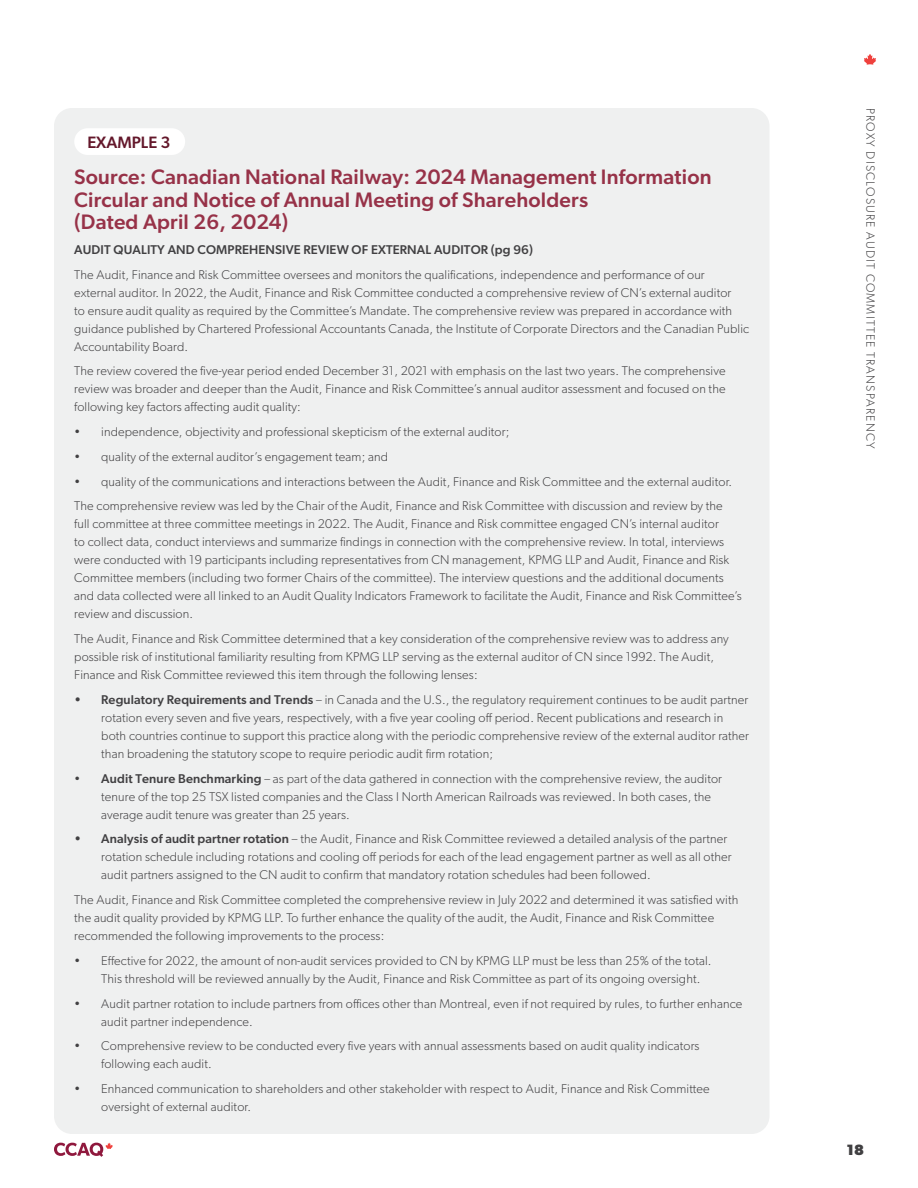
<style>
.page{position:relative;width:918px;height:1188px;background:#fff}
.page>*{position:absolute;margin:0;border:0;box-sizing:border-box;transform-origin:0 0}
.t1{font:500 21px/22.5px "Gibson";letter-spacing:.01em;color:#973248}
.t2{font:500 16.5px "Gibson";color:#63172a}
.t3{font:700 15px "Gibson";color:#414042}
.t4{font:300 12.75px/18px "Gibson";letter-spacing:.01em;color:#414042}
.t5{font:500 12.75px "Gibson";letter-spacing:.01em;color:#414042}
.t6{font:300 12px "Gibson";letter-spacing:.1em;color:#414042}
.s1{font-weight:500}
</style>
<div class="page">
<svg style="left:54px;top:1143px;width:59px;height:14px"></svg>
<svg style="left:864px;top:54px;width:12px;height:11px"></svg>
<div style="left:54px;top:108px;width:716px;height:1026px;background:#eff0f0;border-radius:18px"></div>
<div style="left:74px;top:128px;width:111px;height:27px;background:#fff;border-radius:13px"></div>
<p class="t2" style="left:87px;top:133px;width:85px">EXAMPLE 3</p>
<h1 class="t1" style="left:74px;top:165px;width:639px">Source: Canadian National Railway: 2024 Management Information<br>Circular and Notice of Annual Meeting of Shareholders<br>(Dated April 26, 2024)</h1>
<p class="t5" style="left:74px;top:242px;width:460px">AUDIT QUALITY AND COMPREHENSIVE REVIEW OF EXTERNAL AUDITOR (pg 96)</p>
<p class="t4" style="left:74px;top:265px;width:677px">The Audit, Finance and Risk Committee oversees and monitors the qualifications, independence and performance of our external auditor. In 2022, the Audit, Finance and Risk Committee conducted a comprehensive review of CN’s external auditor<br>to ensure audit quality as required by the Committee’s Mandate. The comprehensive review was prepared in accordance with guidance published by Chartered Professional Accountants Canada, the Institute of Corporate Directors and the Canadian Public Accountability Board.</p>
<p class="t4" style="left:74px;top:362px;width:653px;text-align:justify">The review covered the five-year period ended December 31, 2021 with emphasis on the last two years. The comprehensive review was broader and deeper than the Audit, Finance and Risk Committee’s annual auditor assessment and focused on the following key factors affecting audit quality:</p>
<p class="t4" style="left:74px;top:423px;width:437px">• independence, objectivity and professional skepticism of the external auditor;</p>
<p class="t4" style="left:74px;top:447px;width:315px">• quality of the external auditor’s engagement team; and</p>
<p class="t4" style="left:74px;top:469px;width:659px;line-height:24.8px">• quality of the communications and interactions between the Audit, Finance and Risk Committee and the external auditor.<br>The comprehensive review was led by the Chair of the Audit, Finance and Risk Committee with discussion and review by the</p>
<p class="t4" style="left:74px;top:515px;width:669px">full committee at three committee meetings in 2022. The Audit, Finance and Risk committee engaged CN’s internal auditor<br>to collect data, conduct interviews and summarize findings in connection with the comprehensive review. In total, interviews were conducted with 19 participants including representatives from CN management, KPMG LLP and Audit, Finance and Risk Committee members (including two former Chairs of the committee). The interview questions and the additional documents and data collected were all linked to an Audit Quality Indicators Framework to facilitate the Audit, Finance and Risk Committee’s review and discussion.</p>
<p class="t4" style="left:74px;top:630px;width:656px">The Audit, Finance and Risk Committee determined that a key consideration of the comprehensive review was to address any possible risk of institutional familiarity resulting from KPMG LLP serving as the external auditor of CN since 1992. The Audit,<br>Finance and Risk Committee reviewed this item through the following lenses:</p>
<p class="t4" style="left:101px;top:690px;width:649px;text-indent:-27px"><span class="s1">• Regulatory Requirements and Trends</span> – in Canada and the U.S., the regulatory requirement continues to be audit partner rotation every seven and five years, respectively, with a five year cooling off period. Recent publications and research in both countries continue to support this practice along with the periodic comprehensive review of the external auditor rather than broadening the statutory scope to require periodic audit firm rotation;</p>
<p class="t4" style="left:101px;top:769px;width:622px;text-indent:-27px">• <span class="s1">Audit Tenure Benchmarking</span> – as part of the data gathered in connection with the comprehensive review, the auditor tenure of the top 25 TSX listed companies and the Class I North American Railroads was reviewed. In both cases, the average audit tenure was greater than 25 years.</p>
<p class="t4" style="left:101px;top:830px;width:632px;text-indent:-27px"><span class="s1">• Analysis of audit partner rotation</span> – the Audit, Finance and Risk Committee reviewed a detailed analysis of the partner rotation schedule including rotations and cooling off periods for each of the lead engagement partner as well as all other audit partners assigned to the CN audit to confirm that mandatory rotation schedules had been followed.</p>
<p class="t4" style="left:74px;top:891px;width:666px">The Audit, Finance and Risk Committee completed the comprehensive review in July 2022 and determined it was satisfied with the audit quality provided by KPMG LLP. To further enhance the quality of the audit, the Audit, Finance and Risk Committee recommended the following improvements to the process:</p>
<p class="t4" style="left:101px;top:951px;width:612px;text-indent:-27px">• Effective for 2022, the amount of non-audit services provided to CN by KPMG LLP must be less than 25% of the total.<br>This threshold will be reviewed annually by the Audit, Finance and Risk Committee as part of its ongoing oversight.</p>
<p class="t4" style="left:101px;top:994px;width:643px;text-indent:-27px">• Audit partner rotation to include partners from offices other than Montreal, even if not required by rules, to further enhance audit partner independence.</p>
<p class="t4" style="left:101px;top:1037px;width:600px;text-indent:-27px">• Comprehensive review to be conducted every five years with annual assessments based on audit quality indicators following each audit.</p>
<p class="t4" style="left:101px;top:1080px;width:610px;text-indent:-27px">• Enhanced communication to shareholders and other stakeholder with respect to Audit, Finance and Risk Committee oversight of external auditor.</p>
<p class="t6" style="left:878px;top:108px;width:342px;rotate:90deg">PROXY DISCLOSURE AUDIT COMMITTEE TRANSPARENCY</p>
<p class="t3" style="left:846px;top:1141px;width:19px">18</p>
</div>
